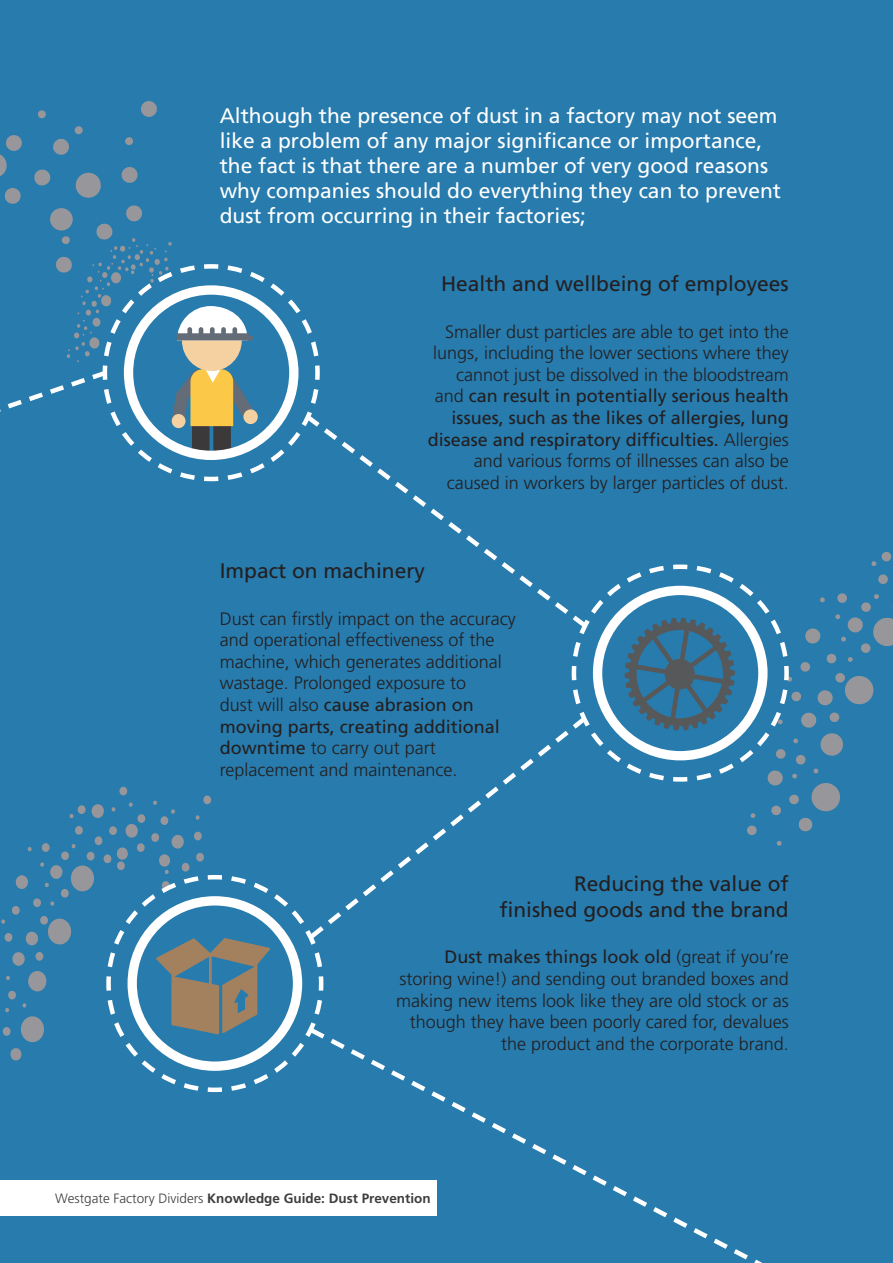
<style>
.page{position:relative;width:893px;height:1263px;background:#277bad}
.page>*{position:absolute;margin:0;border:0;box-sizing:border-box;transform-origin:0 0}
.t1{font:21px/25.2px "Frutiger";color:#fff}
.t2{font:21px/25.2px "Frutiger";color:#231f20;text-align:right}
.t3{font:300 18px/21.6px "Frutiger";color:#231f20;text-align:right}
.t4{font:700 13.5px "Frutiger";color:#3e3e3f}
.s1{font-weight:400}
.s2{font-weight:300}
</style>
<div class="page">
<svg style="left:324px;top:428px;width:245px;height:186px"></svg>
<svg style="left:328px;top:730px;width:241px;height:194px"></svg>
<svg style="left:330px;top:1038px;width:432px;height:225px"></svg>
<svg style="left:747px;top:552px;width:146px;height:294px"></svg>
<svg style="left:1px;top:786px;width:211px;height:275px"></svg>
<svg style="left:158px;top:262px;width:162px;height:220px"></svg>
<div style="left:124px;top:285px;width:175px;height:175px;border:9px solid #fff;border-radius:50%"></div>
<svg style="left:571px;top:562px;width:220px;height:222px"></svg>
<svg style="left:104px;top:873px;width:221px;height:220px"></svg>
<svg style="left:0;top:101px;width:158px;height:367px"></svg>
<div style="left:0;top:1180px;width:437px;height:36px;background:#fff"></div>
<p class="t1" style="left:220px;top:103px;width:563px">Although the presence of dust in a factory may not seem like a problem of any major significance or importance, the fact is that there are a number of very good reasons why companies should do everything they can to prevent dust from occurring in their factories;</p>
<p class="t2" style="left:441px;top:271px;width:349px">Health and wellbeing of employees</p>
<p class="t3" style="left:428px;top:321px;width:363px">Smaller dust particles are able to get into the lungs, including the lower sections where they cannot just be dissolved in the bloodstream and <span class="s1">can result in potentially serious health issues, such as the likes of allergies, lung disease and respiratory difficulties.</span> Allergies and various forms of illnesses can also be caused in workers by larger particles of dust.</p>
<p class="t2" style="left:220px;top:558px;width:207px">Impact on machinery</p>
<p class="t3" style="left:220px;top:607px;width:297px;text-align:left">Dust can firstly impact on the accuracy and operational effectiveness of the machine, which generates additional wastage. Prolonged exposure to<br>dust will also <span class="s1">cause abrasion on moving parts, creating additional downtime</span> to carry out part replacement and maintenance.</p>
<p class="t2" style="left:499px;top:871px;width:291px">Reducing the value of finished goods and the brand</p>
<p class="t3" style="left:396px;top:946px;width:394px"><span class="s1">Dust makes things look old</span> (great if you’re storing wine!) and sending out branded boxes and making new items look like they are old stock or as though they have been poorly cared for, devalues the product and the corporate brand.</p>
<p class="t4" style="left:55px;top:1190px;width:377px"><span class="s2">Westgate Factory Dividers</span> Knowledge Guide: Dust Prevention</p>
</div>
